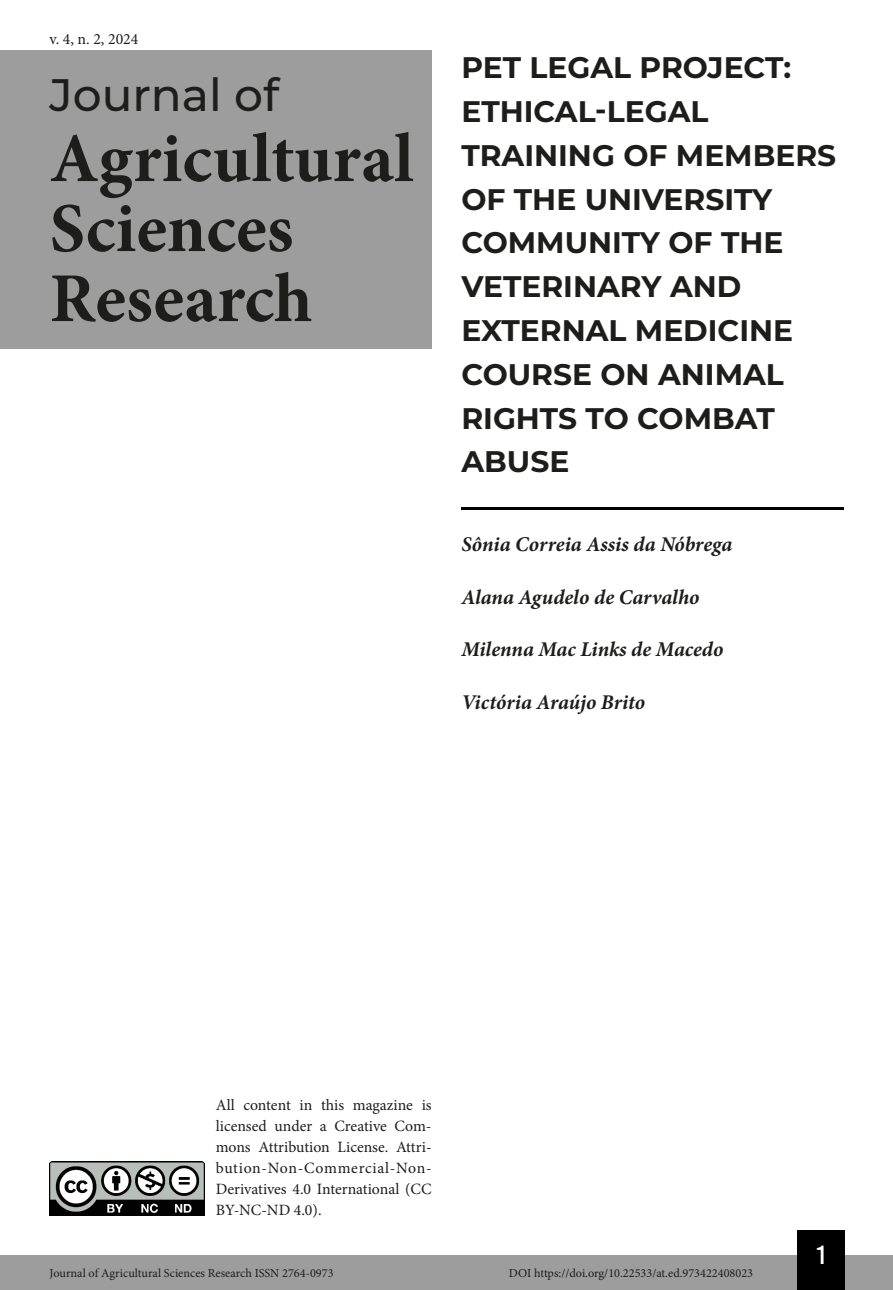
<style>
.page{position:relative;width:893px;height:1290px;background:#fff}
.page>*{position:absolute;margin:0;border:0;box-sizing:border-box;transform-origin:0 0}
.t1{font:700 70px/70px "Minion Pro";color:#1d1d1b}
.t2{font:500 45.5px "Montserrat";color:#1d1d1b}
.t3{font:700 29.75px/43.8px "Montserrat";color:#1d1d1b}
.t4{font:26.25px "Bebas Kai";color:#fff}
.t5{font:italic 700 21px "Minion Pro";letter-spacing:-.005em;color:#1d1d1b}
.t6{font:15.75px/21px "Minion Pro";color:#1d1d1b;text-align:justify}
.t7{font:12.25px "Minion Pro";color:#1d1d1b}
</style>
<div class="page">
<div style="left:0;top:1255px;width:893px;height:35px;background:#9d9d9d"></div>
<div style="left:797px;top:1230px;width:48px;height:60px;background:#000"></div>
<img style="left:50px;top:1161px;width:154px;height:54px">
<div style="left:0;top:50px;width:432px;height:298px;background:#9d9d9d"></div>
<hr style="left:461px;top:507px;width:382px;height:2px;background:#000">
<p class="t6" style="left:50px;top:28px;width:90px">v. 4, n. 2, 2024</p>
<h2 class="t2" style="left:50px;top:63px;width:231px">Journal of</h2>
<h1 class="t1" style="left:50px;top:123px;width:366px">Agricultural<br>Sciences<br>Research</h1>
<h3 class="t3" style="left:461px;top:44px;width:376px">PET LEGAL PROJECT:<br>ETHICAL-LEGAL<br>TRAINING OF MEMBERS<br>OF THE UNIVERSITY<br>COMMUNITY OF THE<br>VETERINARY AND<br>EXTERNAL MEDICINE<br>COURSE ON ANIMAL<br>RIGHTS TO COMBAT<br>ABUSE</h3>
<h3 class="t5" style="left:461px;top:529px;width:273px">Sônia Correia Assis da Nóbrega</h3>
<h3 class="t5" style="left:461px;top:582px;width:240px">Alana Agudelo de Carvalho</h3>
<h3 class="t5" style="left:461px;top:634px;width:264px">Milenna Mac Links de Macedo</h3>
<h3 class="t5" style="left:461px;top:687px;width:185px">Victória Araújo Brito</h3>
<p class="t6" style="left:216px;top:1095px;width:217px">All content in this magazine is licensed under a Creative Com&shy;mons Attribution License. Attri&shy;bution-Non-Commercial-Non-Derivatives 4.0 International (CC BY-NC-ND 4.0).</p>
<h3 class="t4" style="left:817px;top:1241px;width:10px">1</h3>
<p class="t7" style="left:50px;top:1265px;width:285px">Journal of Agricultural Sciences Research ISSN 2764-0973</p>
<p class="t7" style="left:509px;top:1265px;width:246px">DOI https://doi.org/10.22533/at.ed.973422408023</p>
</div>
